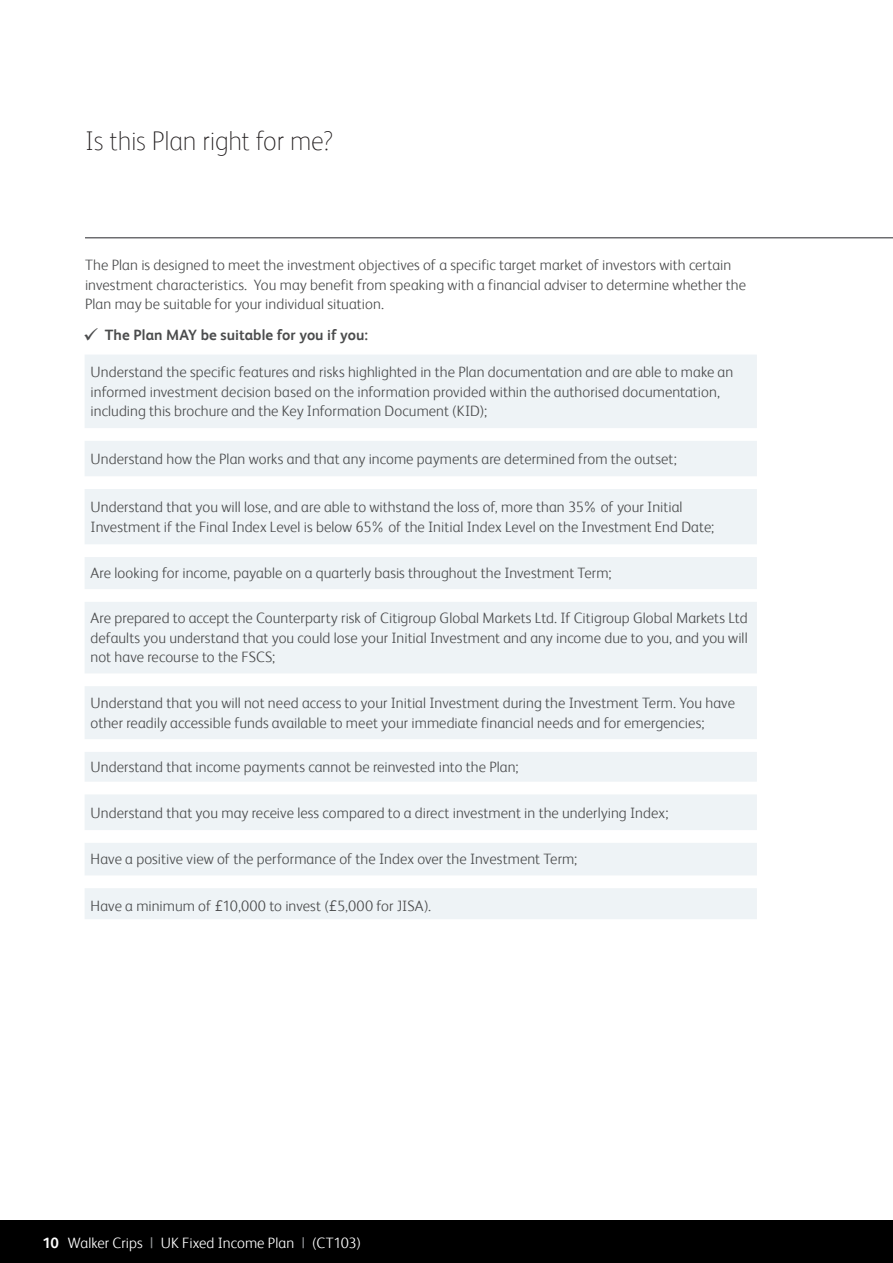
<style>
.page{position:relative;width:893px;height:1263px;background:#fff}
.page>*{position:absolute;margin:0;border:0;box-sizing:border-box;transform-origin:0 0}
.Introductory_text{font:100 27px "FS Albert";letter-spacing:-.01em;color:#231f20}
.Main_body_text{font:300 15px/19.5px "FS Albert";letter-spacing:.005em;color:#4b4c4d}
.Main_body_text-2{font:300 15px "FS Albert";letter-spacing:.005em;color:#fff}
.Main_body_text-3{font:700 15px "FS Albert";letter-spacing:.005em;color:#4b4c4d}
.Main_body_text-4{font:700 15px "FS Albert";color:#fff}
.s1{font-family:"Avenir";font-weight:400}
.s2{font-weight:400;color:#939598}
</style>
<div class="page">
<svg style="left:85px;top:355px;width:672px;height:564px;fill:#eef3f6"></svg>
<hr style="left:85px;top:237px;width:808px;height:1px;background:#636366">
<div style="left:0;top:1220px;width:893px;height:43px;background:#000"></div>
<p class="Introductory_text" style="left:85px;top:125px;width:250px">Is this Plan right for me?</p>
<p class="Main_body_text" style="left:85px;top:255px;width:663px">The Plan is designed to meet the investment objectives of a specific target market of investors with certain investment characteristics. You may benefit from speaking with a financial adviser to determine whether the<br>Plan may be suitable for your individual situation.</p>
<p class="Main_body_text-3" style="left:105px;top:326px;width:265px">The Plan MAY be suitable for you if you:</p>
<p class="Main_body_text" style="left:91px;top:362px;width:644px">Understand the specific features and risks highlighted in the Plan documentation and are able to make an informed investment decision based on the information provided within the authorised documentation, including this brochure and the Key Information Document (KID);</p>
<p class="Main_body_text" style="left:91px;top:449px;width:588px">Understand how the Plan works and that any income payments are determined from the outset;</p>
<p class="Main_body_text" style="left:91px;top:497px;width:625px">Understand that you will lose, and are able to withstand the loss of, more than 35% of your Initial<br>Investment if the Final Index Level is below 65% of the Initial Index Level on the Investment End Date;</p>
<p class="Main_body_text" style="left:91px;top:563px;width:522px">Are looking for income, payable on a quarterly basis throughout the Investment Term;</p>
<p class="Main_body_text" style="left:91px;top:608px;width:658px;text-align:justify">Are prepared to accept the Counterparty risk of Citigroup Global Markets Ltd. If Citigroup Global Markets Ltd defaults you understand that you could lose your Initial Investment and any income due to you, and you will not have recourse to the FSCS;</p>
<p class="Main_body_text" style="left:91px;top:693px;width:646px">Understand that you will not need access to your Initial Investment during the Investment Term. You have other readily accessible funds available to meet your immediate financial needs and for emergencies;</p>
<p class="Main_body_text" style="left:91px;top:757px;width:430px">Understand that income payments cannot be reinvested into the Plan;</p>
<p class="Main_body_text" style="left:91px;top:802px;width:579px">Understand that you may receive less compared to a direct investment in the underlying Index;</p>
<p class="Main_body_text" style="left:91px;top:849px;width:488px">Have a positive view of the performance of the Index over the Investment Term;</p>
<p class="Main_body_text" style="left:91px;top:896px;width:342px">Have a minimum of <span class="s1">£</span>10,000 to invest (<span class="s1">£</span>5,000 for JISA).</p>
<p class="Main_body_text-4" style="left:43px;top:1234px;width:18px">10</p>
<p class="Main_body_text-2" style="left:68px;top:1234px;width:294px">Walker Crips <span class="s2">|</span> UK Fixed Income Plan <span class="s2">|</span> (CT103)</p>
</div>
